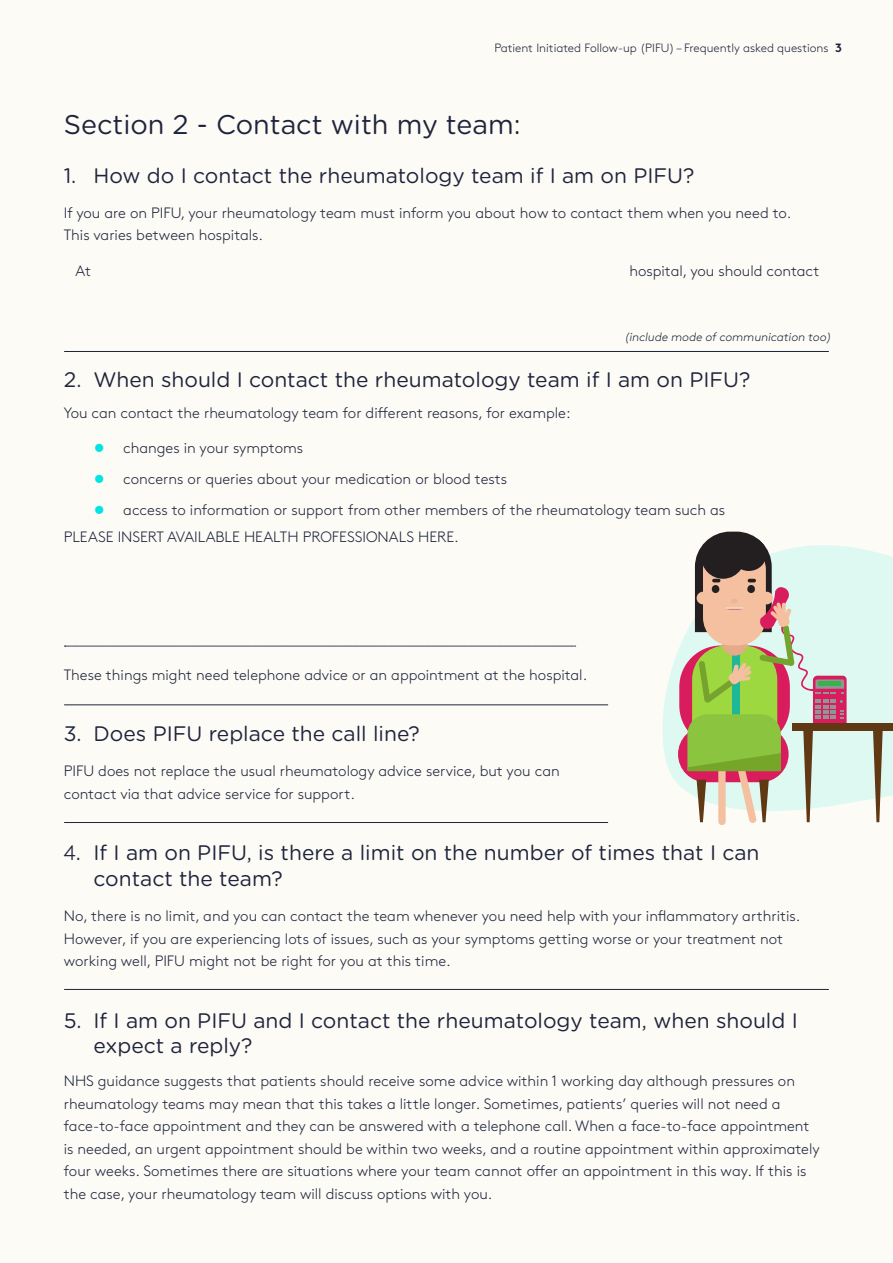
<style>
.page{position:relative;width:893px;height:1263px;background:#fcfbf5}
.page>*{position:absolute;margin:0;border:0;box-sizing:border-box;transform-origin:0 0}
.t1{font:27px "Gotham Rnd";color:#1f243d}
.t2{font:21px/25.5px "Gotham Rnd";color:#1f243d}
.t3{font:300 15px/22.5px "Brown";color:#1f243d}
.t4{font:300 12px "Brown";color:#1f243d}
.t5{font:italic 300 12px "Brown";color:#1f243d}
.s1{font-weight:700}
.s2{font-size:22.5px;color:#03e3e2}
.s3{font-family:"Brown";font-weight:300}
</style>
<div class="page">
<hr style="left:64px;top:351px;width:764px;height:1px;background:#1f243d">
<svg style="left:64px;top:646px;width:512px;height:1px"></svg>
<hr style="left:64px;top:822px;width:544px;height:1px;background:#1f243d">
<hr style="left:64px;top:989px;width:764px;height:1px;background:#1f243d">
<svg style="left:662px;top:531px;width:231px;height:294px;fill:#def8f2"></svg>
<div style="left:678px;top:726px;width:111px;height:56px;background:#d91c5c;border-radius:28px"></div>
<div style="left:679px;top:645px;width:111px;height:102px;background:#d91c5c;border-radius:41px"></div>
<div style="left:718px;top:747px;width:8px;height:78px;background:#f4c09f;border-radius:4px"></div>
<svg style="left:873px;top:730px;width:10px;height:92px"></svg>
<div style="left:792px;top:723px;width:101px;height:7px;background:#603813"></div>
<svg style="left:687px;top:532px;width:160px;height:291px"></svg>
<hr style="left:64px;top:705px;width:544px;height:1px;background:#1f243d">
<p class="t4" style="left:494px;top:39px;width:349px">Patient Initiated Follow-up (PIFU) – Frequently asked questions <span class="s1">3</span></p>
<h1 class="t1" style="left:64px;top:106px;width:458px">Section 2 - Contact with my team:</h1>
<h2 class="t2" style="left:64px;top:162px;width:632px">1. How do I contact the rheumatology team if I am on PIFU?</h2>
<p class="t3" style="left:64px;top:200px;width:729px">If you are on PIFU, your rheumatology team must inform you about how to contact them when you need to.<br>This varies between hospitals.</p>
<p class="t3" style="left:75px;top:258px;width:17px">At</p>
<p class="t3" style="left:629px;top:258px;width:192px">hospital, you should contact</p>
<p class="t5" style="left:624px;top:328px;width:211px">(include mode ofcommunication too)</p>
<h2 class="t2" style="left:64px;top:366px;width:688px">2. When should I contact the rheumatology team if I am on PIFU?</h2>
<p class="t3" style="left:64px;top:400px;width:508px">You can contact the rheumatology team for different reasons, for example:</p>
<p class="t3" style="left:94px;top:435px;width:211px"><span class="s2">•</span> changes in your symptoms</p>
<p class="t3" style="left:94px;top:466px;width:415px"><span class="s2">•</span> concerns or queries about your medication or blood tests</p>
<p class="t3" style="left:94px;top:497px;width:633px"><span class="s2">•</span> access to information or support from other members of the rheumatology team such as</p>
<p class="t3" style="left:64px;top:525px;width:396px">PLEASE INSERT AVAILABLE HEALTH PROFESSIONALS HERE.</p>
<p class="t3" style="left:64px;top:662px;width:525px">These things might need telephone advice or an appointment at the hospital.</p>
<h2 class="t2" style="left:64px;top:720px;width:358px">3. Does PIFU replace the call line?</h2>
<p class="t3" style="left:64px;top:759px;width:497px">PIFU does not replace the usual rheumatology advice service, but you can contact via that advice service for support.</p>
<h2 class="t2" style="left:94px;top:839px;width:667px;text-indent:-30px"><span class="s3">4</span>. If I am on PIFU, is there a limit on the number of times that I can contact the team?</h2>
<p class="t3" style="left:64px;top:904px;width:738px">No, there is no limit, and you can contact the team whenever you need help with your inflammatory arthritis.<br>However, if you are experiencing lots of issues, such as your symptoms getting worse or your treatment not working well, PIFU might not be right for you at this time.</p>
<h2 class="t2" style="left:94px;top:1007px;width:706px;text-indent:-30px">5. If I am on PIFU and I contact the rheumatology team, when should I expect a reply?</h2>
<p class="t3" style="left:64px;top:1069px;width:757px">NHS guidance suggests that patients should receive some advice within 1 working day although pressures on rheumatology teams may mean that this takes a little longer. Sometimes, patients’ queries will not need a face-to-face appointment and they can be answered with a telephone call. When a face-to-face appointment is needed, an urgent appointment should be within two weeks, and a routine appointment within approximately four weeks. Sometimes there are situations where your team cannot offer an appointment in this way. If this is the case, your rheumatology team will discuss options with you.</p>
</div>
